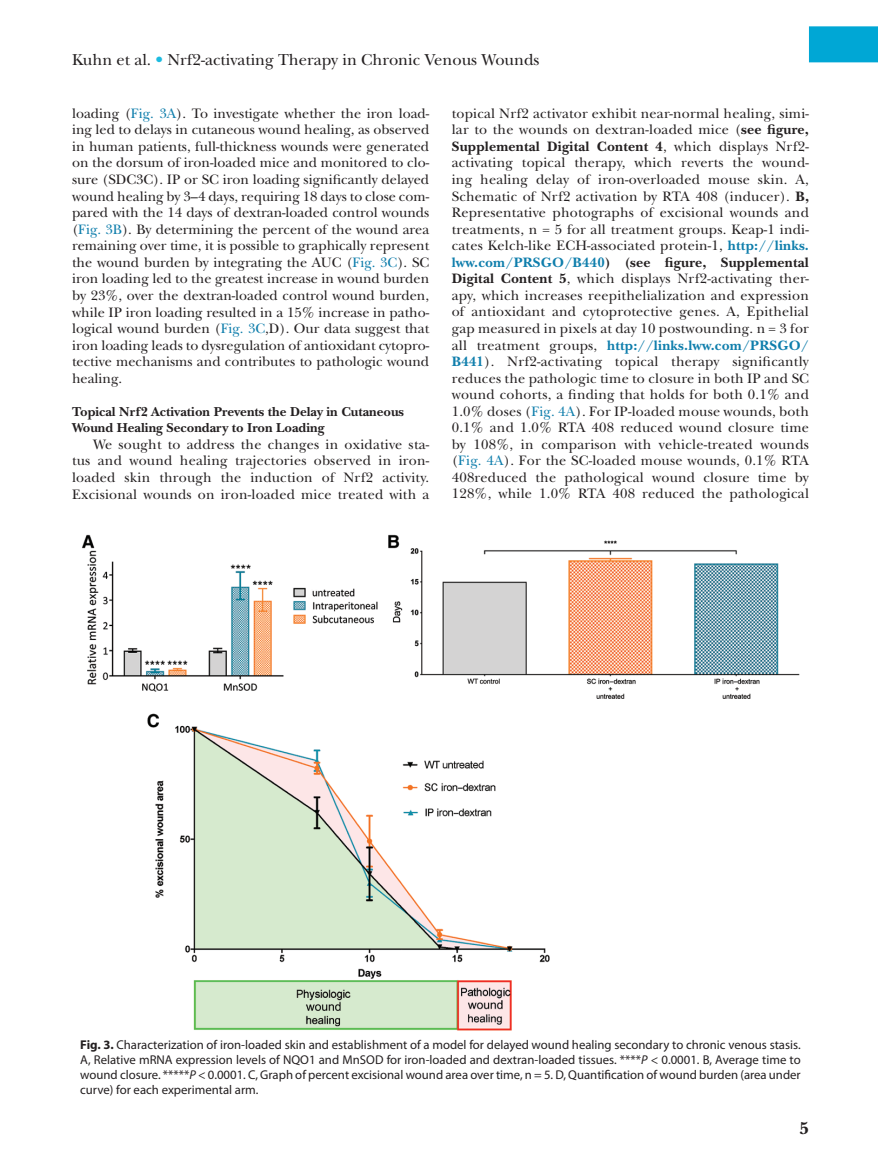
<style>
.page{position:relative;width:878px;height:1175px;background:#fff}
.page>*{position:absolute;margin:0;border:0;box-sizing:border-box;transform-origin:0 0}
.t1{font:700 18px "New Baskerville Std";color:#231f20}
.t2{font:16.5px "New Baskerville Std";color:#231f20}
.t3{font:14.25px/16.5px "New Baskerville Std";letter-spacing:.015em;color:#231f20;text-align:justify}
.t4{font:700 13.5px/16.5px "New Baskerville Std";color:#231f20}
.t5{font:12.75px/15px "Myriad Pro";color:#231f20}
.s1{color:#1cbbe0}
.s2{color:#0f7eac}
.s3{font-weight:700}
.s4{font-weight:700;color:#0f7eac}
.s5{font-style:italic}
</style>
<div class="page">
<div style="left:808px;top:26px;width:70px;height:36px;background:#00a7d5"></div>
<img style="left:82px;top:534px;width:718px;height:497px">
<p class="t2" style="left:72px;top:50px;width:469px">Kuhn et al. <span class="s1">•</span> Nrf2-activating Therapy in Chronic Venous Wounds</p>
<p class="t3" style="left:72px;top:105px;width:359px">loading (<span class="s2">Fig. 3A</span>). To investigate whether the iron load&shy;ing led to delays in cutaneous wound healing, as observed in human patients, full-thickness wounds were generated on the dorsum of iron-loaded mice and monitored to clo&shy;sure (SDC3C). IP or SC iron loading significantly delayed wound healing by 3–4 days, requiring 18 days to close com&shy;pared with the 14 days of dextran-loaded control wounds (<span class="s2">Fig. 3B</span>). By determining the percent of the wound area remaining over time, it is possible to graphically represent the wound burden by integrating the AUC (<span class="s2">Fig. 3C</span>). SC iron loading led to the greatest increase in wound burden by 23%, over the dextran-loaded control wound burden, while IP iron loading resulted in a 15% increase in patho&shy;logical wound burden (<span class="s2">Fig. 3C</span>,D). Our data suggest that iron loading leads to dysregulation of antioxidant cytopro&shy;tective mechanisms and contributes to pathologic wound healing.</p>
<p class="t4" style="left:72px;top:403px;width:333px">Topical Nrf2 Activation Prevents the Delay in Cutaneous<br>Wound Healing Secondary to Iron Loading</p>
<p class="t3" style="left:72px;top:436px;width:359px;text-indent:21px">We sought to address the changes in oxidative sta&shy;tus and wound healing trajectories observed in iron&shy;loaded skin through the induction of Nrf2 activity.<br>Excisional wounds on iron-loaded mice treated with a</p>
<p class="t3" style="left:452px;top:105px;width:359px">topical Nrf2 activator exhibit near-normal healing, simi&shy;lar to the wounds on dextran-loaded mice (<span class="s3">see figure, Supplemental Digital Content 4</span>, which displays Nrf2- activating topical therapy, which reverts the wound&shy;ing healing delay of iron-overloaded mouse skin. A, Schematic of Nrf2 activation by RTA 408 (inducer). <span class="s3">B, </span>Representative photographs of excisional wounds and treatments, n = 5 for all treatment groups. Keap-1 indi&shy;cates Kelch-like ECH-associated protein-1, <span class="s4">http://links. lww.com/PRSGO/B440</span><span class="s3">) (see figure, Supplemental Digital Content 5</span>, which displays Nrf2-activating ther&shy;apy, which increases reepithelialization and expression of antioxidant and cytoprotective genes. A, Epithelial gap measured in pixels at day 10 postwounding. n = 3 for all treatment groups, <span class="s4">http://links.lww.com/PRSGO/ B441</span>). Nrf2-activating topical therapy significantly reduces the pathologic time to closure in both IP and SC wound cohorts, a finding that holds for both 0.1% and 1.0% doses (<span class="s2">Fig. 4A</span>). For IP-loaded mouse wounds, both 0.1% and 1.0% RTA 408 reduced wound closure time by 108%, in comparison with vehicle-treated wounds (<span class="s2">Fig. 4A</span>). For the SC-loaded mouse wounds, 0.1% RTA 408reduced the pathological wound closure time by 128%, while 1.0% RTA 408 reduced the pathological</p>
<p class="t5" style="left:80px;top:1037px;width:722px"><span class="s3">Fig. 3.</span> Characterization of iron-loaded skin and establishment of a model for delayed wound healing secondary to chronic venous stasis.<br>A, Relative mRNA</p>
<p class="t5" style="left:80px;top:1052px;width:722px;text-align:justify;text-indent:96px">expression levels of NQO1 and MnSOD for iron-loaded and dextran-loaded tissues. ****<span class="s5">P</span> &lt; 0.0001. B, Average time to wound closure. *****<span class="s5">P</span> &lt; 0.0001. C, Graph of percent excisional wound area over time, n = 5. D, Quantification of wound burden (area under curve) for each experimental arm.</p>
<p class="t1" style="left:799px;top:1118px;width:11px">5</p>
</div>
